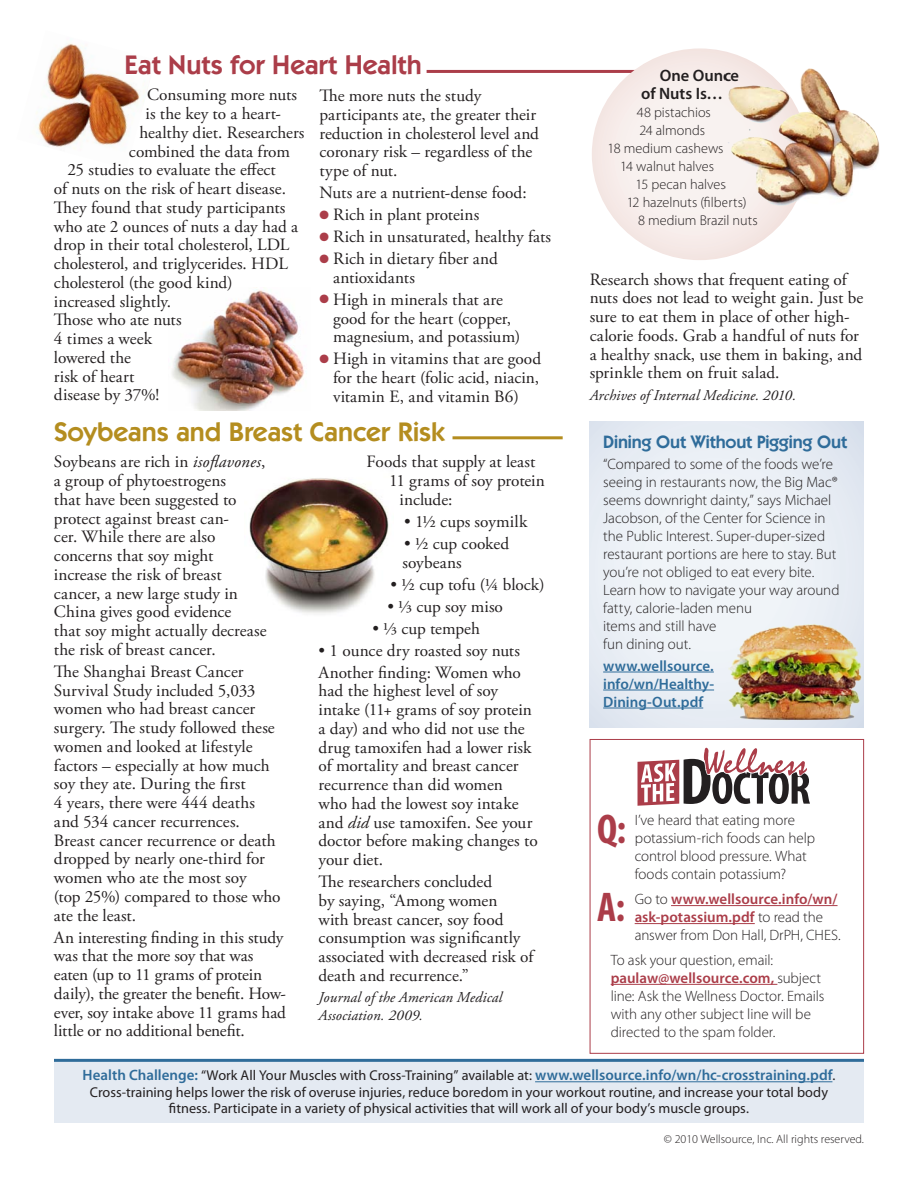
<style>
.page{position:relative;width:918px;height:1188px;background:#fff}
.page>*{position:absolute;margin:0;border:0;box-sizing:border-box;transform-origin:0 0}
.t1{font:700 condensed 41.7px "Myriad Pro";color:#ab3d49}
.t2{font:600 27px "Itc Kabel";color:#b48d1f}
.t3{font:600 27px "Itc Kabel";letter-spacing:.005em;color:#ab3d49}
.t4{font:600 18px "Itc Kabel";letter-spacing:-.005em;color:#2f6c9a}
.t5{font:17.25px/18.8px "Adobe Garamond Pro";color:#231f20}
.t6{font:600 16.5px/18px "Myriad Pro";color:#231f20}
.t7{font:300 15px/18px "Myriad Pro";letter-spacing:-.005em;color:#231f20}
.t8{font:600 15px/18px "Myriad Pro";color:#2f6c9a;text-align:justify}
.t9{font:italic 15px/18px "Adobe Garamond Pro";letter-spacing:.005em;color:#231f20}
.t10{font:14.25px/16.5px "Myriad Pro";color:#231f20;text-align:center}
.t11{font:300 14.25px "Myriad Pro";color:#231f20}
.t12{font:300 12px "Myriad Pro";color:#231f20}
.s1{color:#ab3d49}
.s2{font-style:italic}
.s3{font-weight:600;color:#ab3d49}
.s4{font-weight:400;font-size:14.25px;color:#231f20}
</style>
<div class="page">
<div style="left:54px;top:1062px;width:810px;height:60px;background:#e4eaf2"></div>
<hr style="left:54px;top:1059px;width:810px;height:3px;background:#2f6c9a">
<img style="left:172px;top:289px;width:132px;height:121px">
<img style="left:249px;top:478px;width:140px;height:136px">
<img style="left:36px;top:43px;width:108px;height:106px">
<hr style="left:671px;top:905px;width:167px;height:1px;background:#ab3d49">
<hr style="left:635px;top:923px;width:120px;height:1px;background:#ab3d49">
<hr style="left:611px;top:984px;width:166px;height:1px;background:#ab3d49">
<div style="left:590px;top:739px;width:274px;height:315px;border:1px solid #ab3d49"></div>
<hr style="left:535px;top:1082px;width:297px;height:1px;background:#2f6c9a">
<svg style="left:638px;top:747px;width:172px;height:59px"></svg>
<hr style="left:427px;top:70px;width:211px;height:3px;background:#ab3d49">
<hr style="left:453px;top:436px;width:110px;height:3px;background:#b48d1f">
<svg style="left:592px;top:48px;width:201px;height:212px"></svg>
<div style="left:590px;top:421px;width:274px;height:307px;background:#ebf0f6"></div>
<hr style="left:603px;top:672px;width:111px;height:1px;background:#2f6c9a">
<hr style="left:603px;top:690px;width:111px;height:1px;background:#2f6c9a">
<hr style="left:603px;top:708px;width:100px;height:1px;background:#2f6c9a">
<img style="left:728px;top:624px;width:136px;height:99px">
<svg style="left:725px;top:87px;width:3px;height:119px"></svg>
<img style="left:728px;top:68px;width:152px;height:140px">
<h2 class="t3" style="left:124px;top:49px;width:299px">Eat Nuts for Heart Health</h2>
<p class="t5" style="left:147px;top:86px;width:152px">Consuming more nuts</p>
<p class="t5" style="left:145px;top:105px;width:137px">is the key to a heart-</p>
<p class="t5" style="left:139px;top:124px;width:166px">healthy diet. Researchers</p>
<p class="t5" style="left:129px;top:142px;width:163px">combined the data from</p>
<p class="t5" style="left:67px;top:161px;width:210px">25 studies to evaluate the effect</p>
<p class="t5" style="left:54px;top:180px;width:234px">of nuts on the risk of heart disease.</p>
<p class="t5" style="left:54px;top:199px;width:233px">They found that study participants</p>
<p class="t5" style="left:54px;top:217px;width:246px">who ate 2 ounces of nuts a day had a</p>
<p class="t5" style="left:54px;top:236px;width:237px">drop in their total cholesterol, LDL</p>
<p class="t5" style="left:54px;top:255px;width:235px">cholesterol, and triglycerides. HDL</p>
<p class="t5" style="left:54px;top:274px;width:180px">cholesterol (the good kind)</p>
<p class="t5" style="left:54px;top:292px;width:119px">increased slightly.</p>
<p class="t5" style="left:54px;top:311px;width:129px">Those who ate nuts</p>
<p class="t5" style="left:54px;top:330px;width:100px">4 times a week</p>
<p class="t5" style="left:54px;top:349px;width:78px">lowered the</p>
<p class="t5" style="left:54px;top:367px;width:82px">risk of heart</p>
<p class="t5" style="left:54px;top:386px;width:107px">disease by 37%!</p>
<p class="t5" style="left:319px;top:87px;width:221px">The more nuts the study participants ate, the greater their reduction in cholesterol level and coronary risk – regardless of the type of nut.</p>
<p class="t5" style="left:319px;top:184px;width:209px">Nuts are a nutrient-dense food:</p>
<p class="t5" style="left:319px;top:206px;width:161px"><span class="s1">●</span> Rich in plant proteins</p>
<p class="t5" style="left:319px;top:228px;width:233px"><span class="s1">●</span> Rich in unsaturated, healthy fats</p>
<p class="t5" style="left:333px;top:250px;width:166px;text-indent:-14px"><span class="s1">●</span> Rich in dietary fiber and antioxidants</p>
<p class="t5" style="left:333px;top:291px;width:189px;text-indent:-14px"><span class="s1">●</span> High in minerals that are good for the heart (copper, magnesium, and potassium)</p>
<p class="t5" style="left:333px;top:350px;width:210px;text-indent:-14px"><span class="s1">●</span> High in vitamins that are good for the heart (folic acid, niacin, vitamin E, and vitamin B6)</p>
<h2 class="t2" style="left:54px;top:416px;width:392px">Soybeans and Breast Cancer Risk</h2>
<p class="t5" style="left:54px;top:453px;width:214px">Soybeans are rich in <span class="s2">isoflavones</span>, a group of phytoestrogens<br>that have been suggested to protect against breast can-<br>cer. While there are also concerns that soy might increase the risk of breast cancer, a new large study in<br>China gives good evidence<br>that soy might actually decrease the risk of breast cancer.</p>
<p class="t5" style="left:54px;top:663px;width:228px">The Shanghai Breast Cancer<br>Survival Study included 5,033 women who had breast cancer surgery. The study followed these women and looked at lifestyle factors – especially at how much soy they ate. During the first<br>4 years, there were 444 deaths and 534 cancer recurrences.<br>Breast cancer recurrence or death dropped by nearly one-third for women who ate the most soy<br>(top 25%) compared to those who ate the least.</p>
<p class="t5" style="left:54px;top:928px;width:234px">An interesting finding in this study was that the more soy that was eaten (up to 11 grams of protein daily), the greater the benefit. How&shy;ever, soy intake above 11 grams had little or no additional benefit.</p>
<p class="t5" style="left:367px;top:453px;width:170px">Foods that supply at least</p>
<p class="t5" style="left:389px;top:472px;width:157px">11 grams of soy protein</p>
<p class="t5" style="left:400px;top:491px;width:54px">include:</p>
<p class="t5" style="left:404px;top:513px;width:125px">• 1½ cups soymilk</p>
<p class="t5" style="left:403px;top:535px;width:108px">• ½ cup cooked soybeans</p>
<p class="t5" style="left:391px;top:576px;width:155px">• ½ cup tofu (¼ block)</p>
<p class="t5" style="left:388px;top:597px;width:117px">• ⅓ cup soy miso</p>
<p class="t5" style="left:373px;top:619px;width:109px">• ⅓ cup tempeh</p>
<p class="t5" style="left:319px;top:640px;width:204px;line-height:22px">• 1 ounce dry roasted soy nuts<br>Another finding: Women who</p>
<p class="t5" style="left:319px;top:682px;width:221px">had the highest level of soy intake (11+ grams of soy protein a day) and who did not use the drug tamoxifen had a lower risk of mortality and breast cancer recurrence than did women<br>who had the lowest soy intake and <span class="s2">did</span> use tamoxifen. See your doctor before making changes to your diet.</p>
<p class="t5" style="left:319px;top:873px;width:216px">The researchers concluded<br>by saying, “Among women<br>with breast cancer, soy food consumption was significantly associated with decreased risk of death and recurrence.”</p>
<p class="t9" style="left:319px;top:989px;width:185px">Journal of the American Medical<br>Association. 2009.</p>
<p class="t6" style="left:641px;top:66px;width:99px;text-indent:19px">One Ounce of Nuts Is…</p>
<p class="t11" style="left:637px;top:103px;width:76px">48 pistachios</p>
<p class="t11" style="left:640px;top:121px;width:67px">24 almonds</p>
<p class="t11" style="left:608px;top:139px;width:118px">18 medium cashews</p>
<p class="t11" style="left:620px;top:157px;width:96px">14 walnut halves</p>
<p class="t11" style="left:635px;top:175px;width:92px">15 pecan halves</p>
<p class="t11" style="left:627px;top:193px;width:121px">12 hazelnuts (filberts)</p>
<p class="t11" style="left:638px;top:211px;width:121px">8 medium Brazil nuts</p>
<p class="t5" style="left:590px;top:270px;width:275px">Research shows that frequent eating of nuts does not lead to weight gain. Just be sure to eat them in place of other high&shy;calorie foods. Grab a handful of nuts for a healthy snack, use them in baking, and sprinkle them on fruit salad.</p>
<p class="t9" style="left:590px;top:386px;width:208px">Archives of Internal Medicine. 2010.</p>
<p class="t4" style="left:603px;top:431px;width:245px">Dining Out Without Pigging Out</p>
<p class="t7" style="left:603px;top:455px;width:238px">“Compared to some of the foods we’re seeing in restaurants now, the Big Mac® seems downright dainty,” says Michael Jacobson, of the Center for Science in the Public Interest. Super-duper-sized restaurant portions are here to stay. But you’re not obliged to eat every bite.<br>Learn how to navigate your way around fatty, calorie-laden menu<br>items and still have<br>fun dining out.</p>
<p class="t8" style="left:603px;top:656px;width:112px">www.wellsource. info/wn/Healthy-Dining-Out.pdf</p>
<h1 class="t1" style="left:597px;top:803px;width:31px">Q:</h1>
<p class="t7" style="left:635px;top:811px;width:182px">I’ve heard that eating more potassium-rich foods can help control blood pressure. What foods contain potassium?</p>
<h1 class="t1" style="left:597px;top:881px;width:30px">A:</h1>
<p class="t7" style="left:635px;top:890px;width:208px">Go to <span class="s3">www.wellsource.info/wn/ ask-potassium.pdf</span> to read the answer from Don Hall, DrPH, CHES.</p>
<p class="t7" style="left:611px;top:951px;width:215px">To ask your question, email: <span class="s3">paulaw@wellsource.com,</span> subject line: Ask the Wellness Doctor. Emails with any other subject line will be directed to the spam folder.</p>
<p class="t8" style="left:83px;top:1066px;width:754px">Health Challenge: <span class="s4">“Work All Your Muscles with Cross-Training” available at:</span> www.wellsource.info/wn/hc-crosstraining.pdf<span class="s4">.</span></p>
<p class="t10" style="left:90px;top:1084px;width:740px">Cross-training helps lower the risk of overuse injuries, reduce boredom in your workout routine, and increase your total body fitness. Participate in a variety of physical activities that will work all of your body’s muscle groups.</p>
<p class="t12" style="left:664px;top:1132px;width:202px">© 2010 Wellsource, Inc. All rights reserved.</p>
</div>
